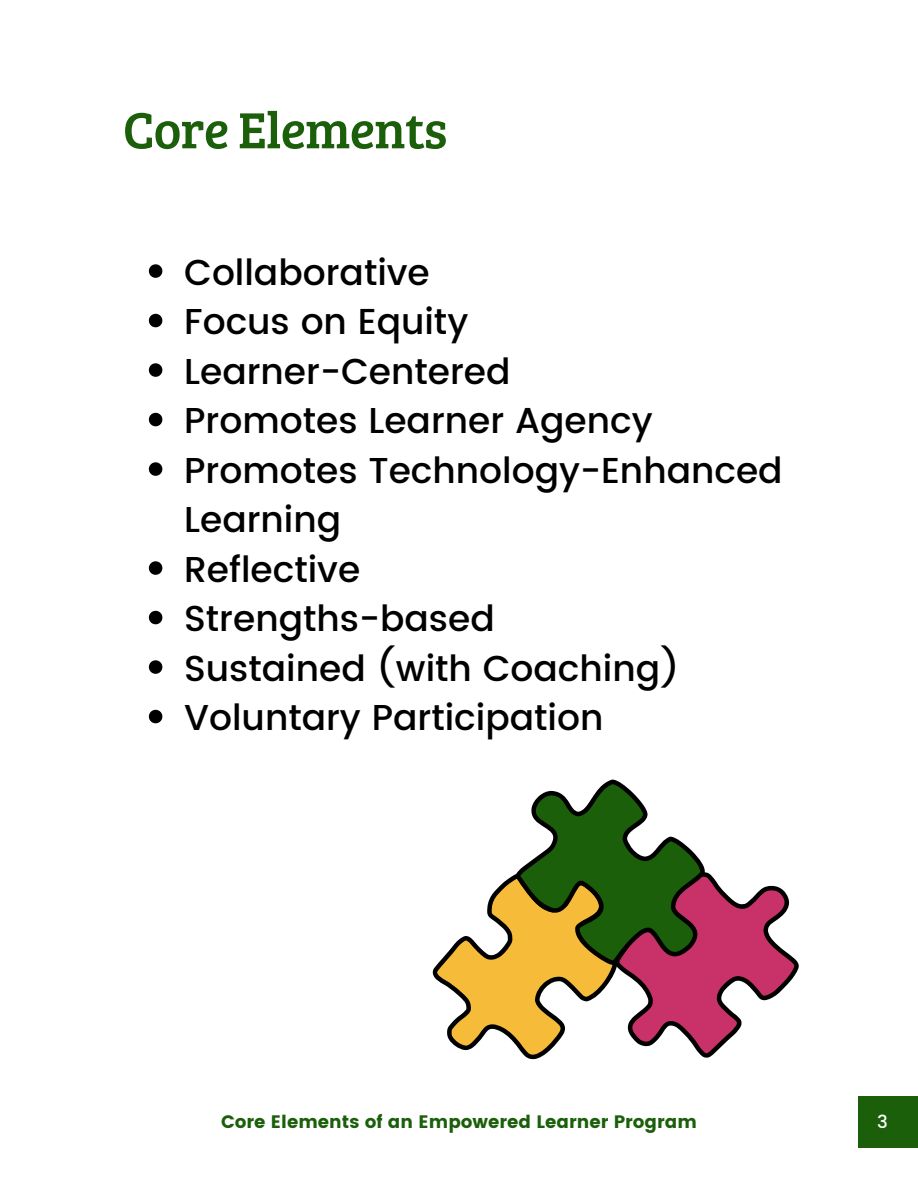
<style>
.page{position:relative;width:918px;height:1188px;background:#fff}
.page>*{position:absolute;margin:0;border:0;box-sizing:border-box;transform-origin:0 0}
.t1{font:52.5px "Bree Serif";letter-spacing:-.015em;color:#1b5f0b}
.t2{font:500 36px/49.5px "Poppins";color:#000}
.t3{font:18px "Poppins";color:#1b5f0b}
.t4{font:500 18px "Poppins";color:#fff}
</style>
<div class="page">
<svg style="left:432px;top:780px;width:367px;height:280px"></svg>
<svg style="left:149px;top:264px;width:13px;height:14px"></svg>
<svg style="left:149px;top:314px;width:13px;height:13px"></svg>
<svg style="left:149px;top:363px;width:13px;height:14px"></svg>
<svg style="left:149px;top:413px;width:13px;height:13px"></svg>
<svg style="left:149px;top:462px;width:13px;height:14px"></svg>
<svg style="left:149px;top:561px;width:13px;height:14px"></svg>
<svg style="left:149px;top:611px;width:13px;height:13px"></svg>
<svg style="left:149px;top:660px;width:13px;height:14px"></svg>
<svg style="left:149px;top:710px;width:13px;height:13px"></svg>
<div style="left:858px;top:1096px;width:60px;height:52px;background:#1b5f0b"></div>
<h1 class="t1" style="left:123px;top:92px;width:326px">Core Elements</h1>
<p class="t2" style="left:184px;top:247px;width:600px">Collaborative<br>Focus on Equity<br>Learner-Centered<br>Promotes Learner Agency<br>Promotes Technology-Enhanced<br>Learning<br>Reflective<br>Strengths-based<br>Sustained (with Coaching)<br>Voluntary Participation</p>
<p class="t3" style="left:221px;top:1111px;width:477px">Core Elements of an Empowered Learner Program</p>
<p class="t4" style="left:877px;top:1111px;width:12px">3</p>
</div>
